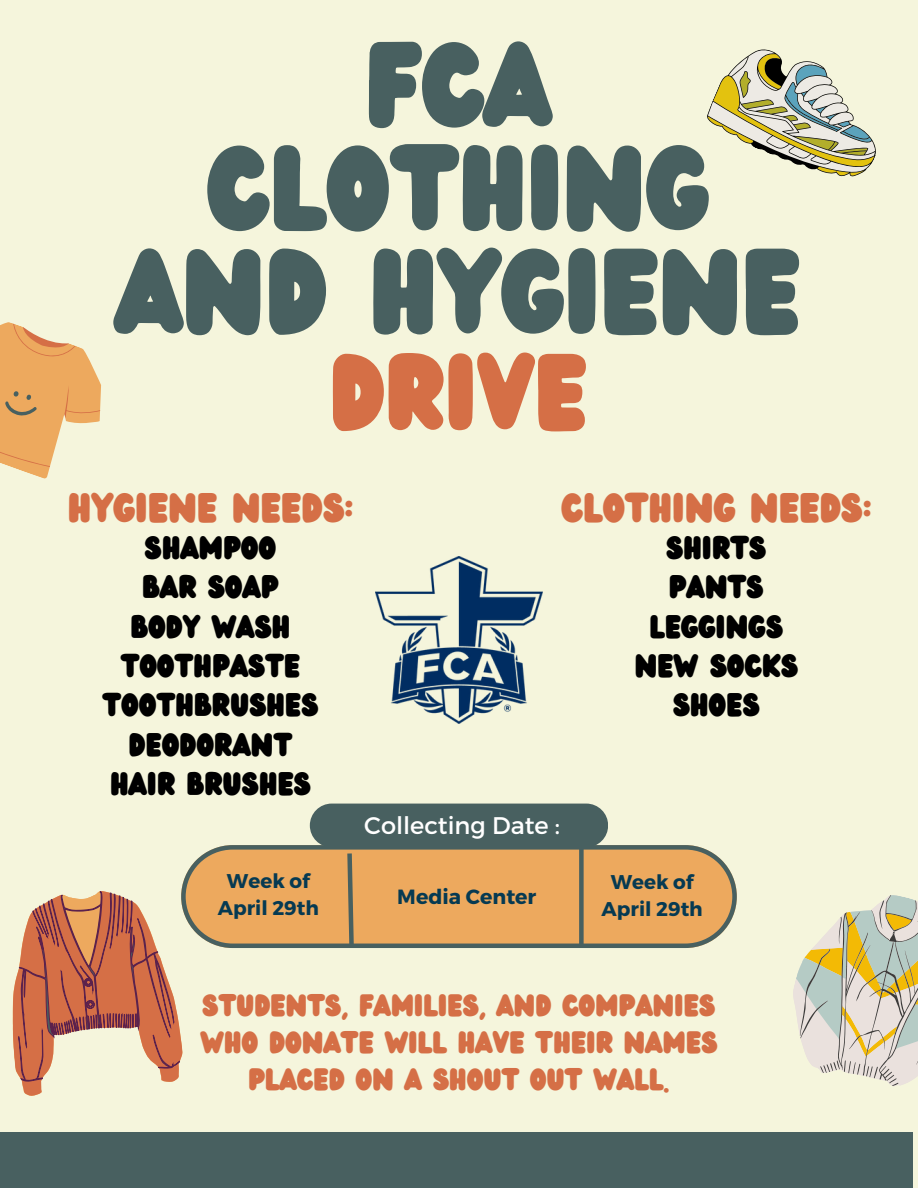
<style>
.page{position:relative;width:918px;height:1188px;background:#f5f5dc}
.page>*{position:absolute;margin:0;border:0;box-sizing:border-box;transform-origin:0 0}
.t1{font:104.55px/103.5px "Wedges";color:#486060;text-align:center}
.t2{font:93.75px "Wedges";color:#d56f46}
.t3{font:36px "Wedges";color:#d56f46}
.t4{font:28.5px/39.3px "Wedges";color:#000;text-align:center}
.t5{font:27px/37.2px "Wedges";color:#d56f46;text-align:center}
.t6{font:24px "Montserrat";color:#fff}
.t7{font:700 20.55px "Montserrat";color:#063a52}
.t8{font:700 19.8px/27px "Montserrat";color:#063a52;text-align:center}
</style>
<div class="page">
<div style="left:0;top:1133px;width:913px;height:55px;background:#486060"></div>
<svg style="left:182px;top:845px;width:555px;height:103px;background:#dfa563"></svg>
<svg style="left:345px;top:849px;width:11px;height:99px"></svg>
<div style="left:579px;top:845px;width:5px;height:103px;background:#486060"></div>
<div style="left:310px;top:804px;width:298px;height:43px;background:#486060;border-radius:22px"></div>
<svg style="left:0;top:322px;width:101px;height:157px"></svg>
<svg style="left:12px;top:884px;width:173px;height:212px"></svg>
<svg style="left:707px;top:49px;width:169px;height:128px"></svg>
<svg style="left:793px;top:895px;width:125px;height:191px"></svg>
<img style="left:376px;top:556px;width:166px;height:168px">
<h1 class="t1" style="left:117px;top:37px;width:686px">FCA<br>CLOTHING<br>AND HYGIENE</h1>
<p class="t2" style="left:330px;top:323px;width:259px">DRIVE</p>
<p class="t3" style="left:68px;top:482px;width:286px">HYGIENE NEEDS:</p>
<h4 class="t3" style="left:562px;top:482px;width:311px">CLOTHING NEEDS:</h4>
<p class="t4" style="left:635px;top:529px;width:165px">SHIRTS<br>PANTS<br>LEGGINGS<br>NEW SOCKS<br>SHOES</p>
<h4 class="t4" style="left:103px;top:529px;width:217px">SHAMPOO<br>BAR SOAP<br>BODY WASH<br>TOOTHPASTE<br>TOOTHBRUSHES<br>DEODORANT</h4>
<h5 class="t4" style="left:110px;top:765px;width:202px">HAIR BRUSHES</h5>
<p class="t8" style="left:218px;top:866px;width:103px">Week of<br>April 29th</p>
<h3 class="t6" style="left:364px;top:809px;width:197px">Collecting Date :</h3>
<h2 class="t7" style="left:397px;top:883px;width:141px">Media Center</h2>
<h3 class="t8" style="left:602px;top:868px;width:103px">Week of<br>April 29th</h3>
<p class="t5" style="left:200px;top:987px;width:519px">STUDENTS, FAMILIES, AND COMPANIES<br>WHO DONATE WILL HAVE THEIR NAMES<br>PLACED ON A SHOUT OUT WALL.</p>
</div>
